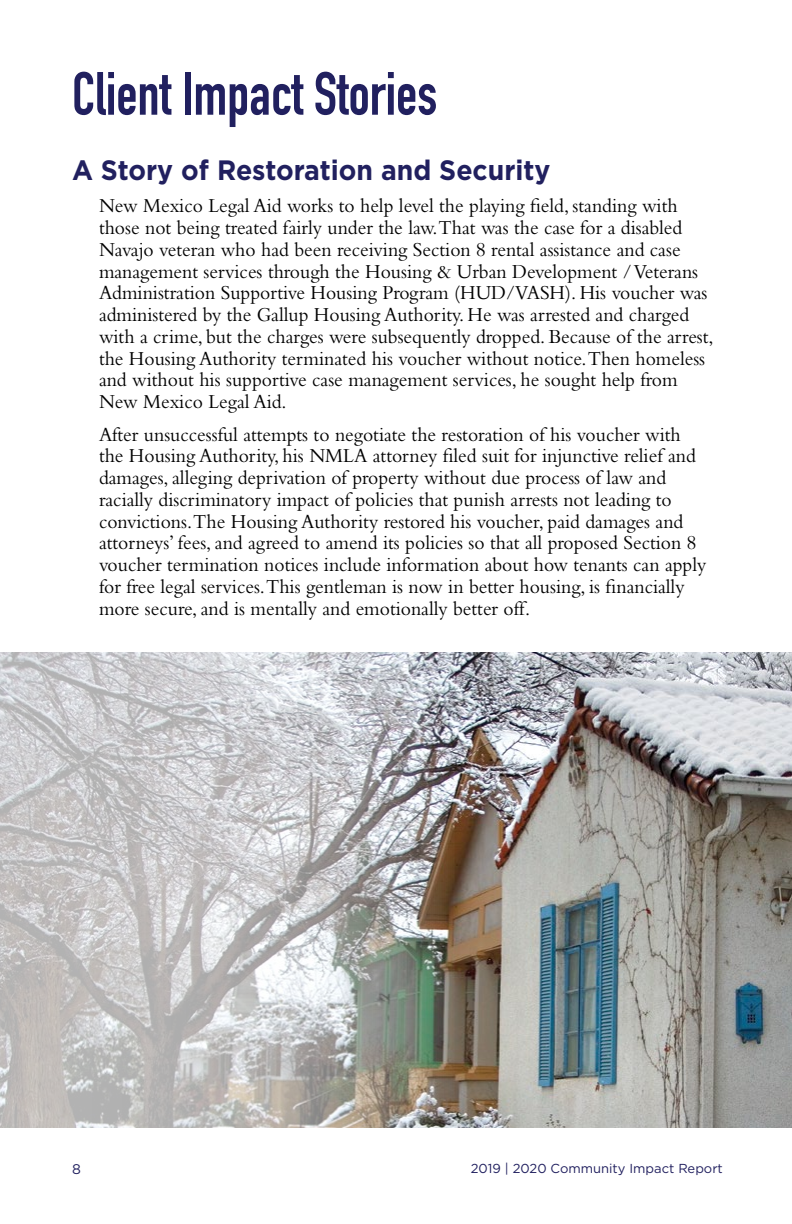
<style>
.page{position:relative;width:792px;height:1224px;background:#fff}
.page>*{position:absolute;margin:0;border:0;box-sizing:border-box;transform-origin:0 0}
.subhead{font:700 60px "DIN Condensed";color:#21205f;scale:.95 1}
.body_text{font:700 28px "Gotham";color:#21205f;scale:.95 1}
.body_text-2{font:20.6px/21.8px "Bembo";color:#000;scale:.95 1}
.t1{font:14px "Gotham";color:#21205f}
.t2{font:13px "Gotham";color:#21205f}
</style>
<div class="page">
<img style="left:455px;top:652px;width:337px;height:476px">
<svg style="left:0;top:652px;width:455px;height:476px;background:#bebdbd"></svg>
<p class="subhead" style="left:72px;top:53px;width:386px">Client Impact Stories</p>
<p class="body_text" style="left:72px;top:154px;width:505px">A Story of Restoration and Security</p>
<p class="body_text-2" style="left:99px;top:195px;width:649px">New Mexico Legal Aid works to help level the playing field, standing with those not being treated fairly under the law.That was the case for a disabled Navajo veteran who had been receiving Section 8 rental assistance and case management services through the Housing &amp; Urban Development / Veterans Administration Supportive Housing Program (HUD/VASH). His voucher was administered by the Gallup Housing Authority. He was arrested and charged with a crime, but the charges were subsequently dropped. Because of the arrest, the Housing Authority terminated his voucher without notice.Then homeless and without his supportive case management services, he sought help from New Mexico Legal Aid.</p>
<p class="body_text-2" style="left:99px;top:423px;width:641px">After unsuccessful attempts to negotiate the restoration of his voucher with the Housing Authority, his NMLA attorney filed suit for injunctive relief and damages, alleging deprivation of property without due process of law and racially discriminatory impact of policies that punish arrests not leading to convictions.The Housing Authority restored his voucher, paid damages and attorneys’ fees, and agreed to amend its policies so that all proposed Section 8 voucher termination notices include information about how tenants can apply for free legal services.This gentleman is now in better housing, is financially more secure, and is mentally and emotionally better off.</p>
<p class="t1" style="left:72px;top:1161px;width:10px">8</p>
<p class="t2" style="left:471px;top:1161px;width:254px">2019 | 2020 Community Impact Report</p>
</div>
